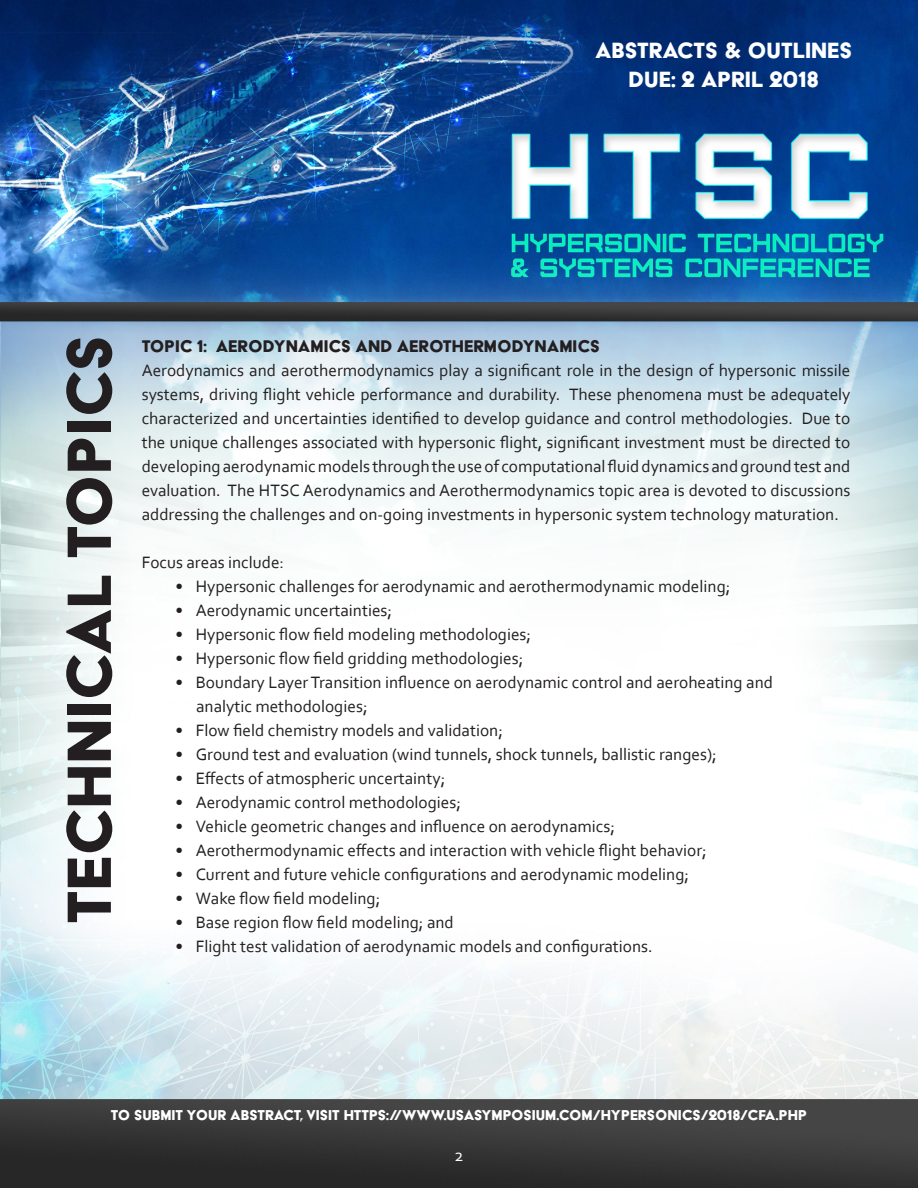
<style>
.page{position:relative;width:918px;height:1188px;background:#fff}
.page>*{position:absolute;margin:0;border:0;box-sizing:border-box;transform-origin:0 0}
.Headers{font:72px "Acier BAT Text Solid";color:#231f20}
.Headers-2{font:25.5px "Acier BAT Text Solid";color:#fff}
.Main_Content{font:19.5px "Acier BAT Text Solid";color:#231f20}
.Main_Content-2{font:18px "Corbel";color:#fff}
.Main_Content-3{font:17.25px/24px "Corbel";color:#231f20;text-align:justify}
.Main_Content-4{font:16.5px "Acier BAT Text Solid";color:#fff}
</style>
<div class="page">
<img style="left:0;top:0;width:918px;height:1188px">
<p class="Headers-2" style="left:595px;top:37px;width:259px">ABSTRACTS &amp; OUTLINES</p>
<p class="Headers-2" style="left:628px;top:66px;width:192px">DUE: 2 APRIL 2018</p>
<p class="Headers" style="left:51px;top:924px;width:590px;rotate:-90deg">TECHNICAL TOPICS</p>
<p class="Main_Content" style="left:142px;top:336px;width:460px">TOPIC 1: AERODYNAMICS AND AEROTHERMODYNAMICS</p>
<p class="Main_Content-3" style="left:142px;top:358px;width:710px">Aerodynamics and aerothermodynamics play a significant role in the design of hypersonic missile systems, driving flight vehicle performance and durability. These phenomena must be adequately characterized and uncertainties identified to develop guidance and control methodologies. Due to the unique challenges associated with hypersonic flight, significant investment must be directed to developing aerodynamic models through the use of computational fluid dynamics and ground test and evaluation. The HTSC Aerodynamics and Aerothermodynamics topic area is devoted to discussions addressing the challenges and on-going investments in hypersonic system technology maturation.</p>
<p class="Main_Content-3" style="left:142px;top:550px;width:144px">Focus areas include:</p>
<p class="Main_Content-3" style="left:175px;top:574px;width:556px">• Hypersonic challenges for aerodynamic and aerothermodynamic modeling;</p>
<p class="Main_Content-3" style="left:175px;top:598px;width:218px">• Aerodynamic uncertainties;</p>
<p class="Main_Content-3" style="left:175px;top:622px;width:357px">• Hypersonic flow field modeling methodologies;</p>
<p class="Main_Content-3" style="left:175px;top:646px;width:349px">• Hypersonic flow field gridding methodologies;</p>
<p class="Main_Content-3" style="left:175px;top:670px;width:599px">• Boundary Layer Transition influence on aerodynamic control and aeroheating and</p>
<p class="Main_Content-3" style="left:196px;top:694px;width:173px">analytic methodologies;</p>
<p class="Main_Content-3" style="left:175px;top:718px;width:329px">• Flow field chemistry models and validation;</p>
<p class="Main_Content-3" style="left:175px;top:742px;width:543px">• Ground test and evaluation (wind tunnels, shock tunnels, ballistic ranges);</p>
<p class="Main_Content-3" style="left:175px;top:766px;width:271px">• Effects of atmospheric uncertainty;</p>
<p class="Main_Content-3" style="left:175px;top:790px;width:287px">• Aerodynamic control methodologies;</p>
<p class="Main_Content-3" style="left:175px;top:814px;width:441px">• Vehicle geometric changes and influence on aerodynamics;</p>
<p class="Main_Content-3" style="left:175px;top:838px;width:533px">• Aerothermodynamic effects and interaction with vehicle flight behavior;</p>
<p class="Main_Content-3" style="left:175px;top:862px;width:515px">• Current and future vehicle configurations and aerodynamic modeling;</p>
<p class="Main_Content-3" style="left:175px;top:886px;width:206px">• Wake flow field modeling;</p>
<p class="Main_Content-3" style="left:175px;top:910px;width:280px">• Base region flow field modeling; and</p>
<p class="Main_Content-3" style="left:175px;top:934px;width:479px">• Flight test validation of aerodynamic models and configurations.</p>
<p class="Main_Content-4" style="left:111px;top:1106px;width:698px">TO SUBMIT YOUR ABSTRACT, VISIT HTTPS://WWW.USASYMPOSIUM.COM/HYPERSONICS/2018/CFA.PHP</p>
<p class="Main_Content-2" style="left:454px;top:1144px;width:11px">2</p>
</div>
